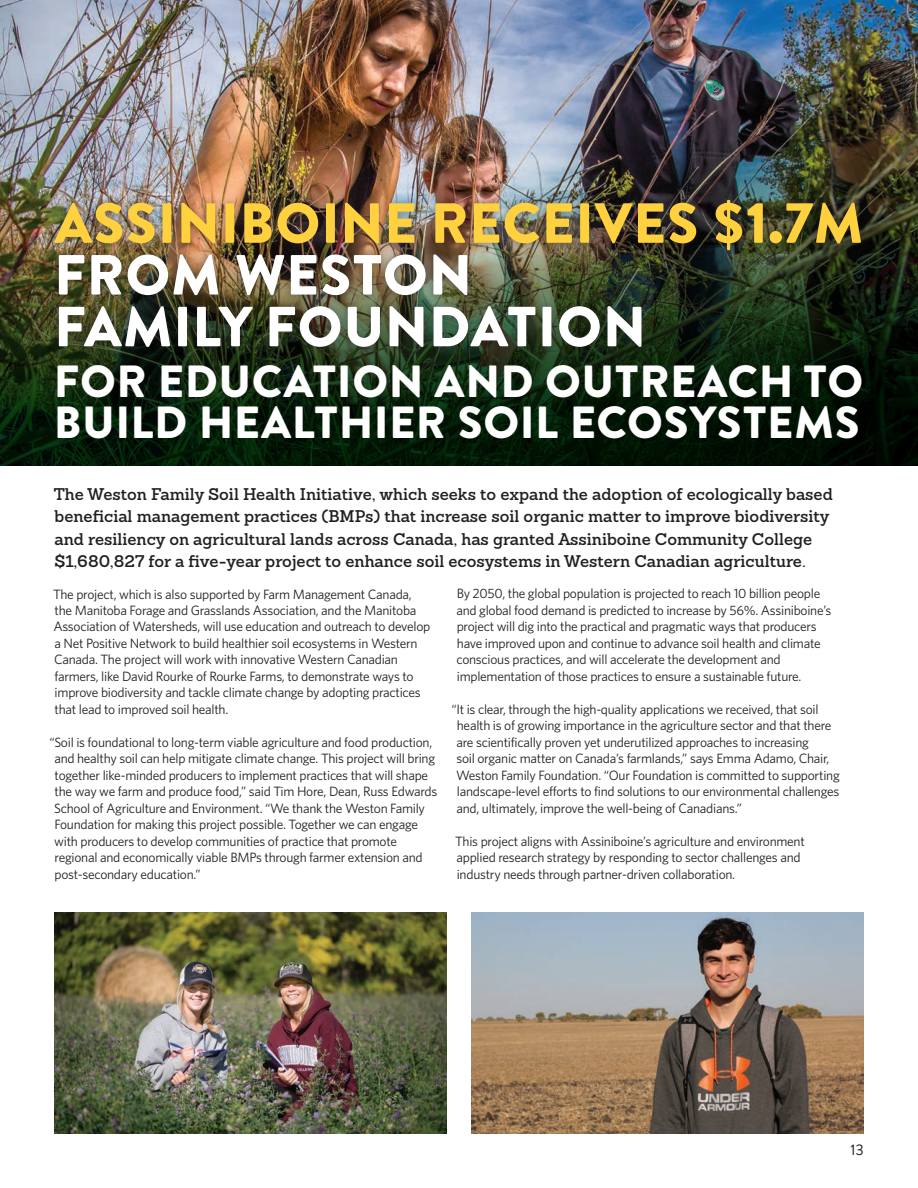
<style>
.page{position:relative;width:918px;height:1188px;background:#fff}
.page>*{position:absolute;margin:0;border:0;box-sizing:border-box;transform-origin:0 0}
.t1{font:900 56.4px/51.8px "Brandon Text";letter-spacing:.02em;color:#fff}
.t2{font:900 56.4px "Brandon Text";letter-spacing:.02em;color:#ffd13f}
.t3{font:900 45px/40.5px "Brandon Text";letter-spacing:.02em;color:#fff}
.t4{font:600 16.5px/22.5px "Sanchez";color:#231f20}
.t5{font:15px "Brandon Text";color:#231f20}
.t6{font:13.5px/16.5px "Whitney";letter-spacing:-.02em;color:#231f20}
</style>
<div class="page">
<img style="left:0;top:0;width:918px;height:215px">
<svg style="left:0;top:215px;width:918px;height:251px;background:#0b1e0a"></svg>
<div style="left:46px;top:192px;width:823px;height:164px;background:#231f20;opacity:.5"></div>
<img style="left:54px;top:912px;width:392px;height:222px">
<img style="left:472px;top:912px;width:392px;height:222px">
<h1 class="t2" style="left:54px;top:183px;width:810px">ASSINIBOINE RECEIVES $1.7M</h1>
<h1 class="t1" style="left:54px;top:248px;width:593px">FROM WESTON<br>FAMILY FOUNDATION</h1>
<h2 class="t3" style="left:54px;top:360px;width:811px">FOR EDUCATION AND OUTREACH TO<br>BUILD HEALTHIER SOIL ECOSYSTEMS</h2>
<p class="t4" style="left:54px;top:482px;width:781px">The Weston Family Soil Health Initiative, which seeks to expand the adoption of ecologically based beneficial management practices (BMPs) that increase soil organic matter to improve biodiversity and resiliency on agricultural lands across Canada, has granted Assiniboine Community College $1,680,827 for a five-year project to enhance soil ecosystems in Western Canadian agriculture.</p>
<p class="t6" style="left:53px;top:585px;width:379px">The project, which is also supported by Farm Management Canada, the Manitoba Forage and Grasslands Association, and the Manitoba Association of Watersheds, will use education and outreach to develop a Net Positive Network to build healthier soil ecosystems in Western Canada. The project will work with innovative Western Canadian farmers, like David Rourke of Rourke Farms, to demonstrate ways to improve biodiversity and tackle climate change by adopting practices that lead to improved soil health.</p>
<p class="t6" style="left:54px;top:734px;width:385px;text-indent:-5px">“Soil is foundational to long-term viable agriculture and food production, and healthy soil can help mitigate climate change. This project will bring together like-minded producers to implement practices that will shape the way we farm and produce food,” said Tim Hore, Dean, Russ Edwards School of Agriculture and Environment. “We thank the Weston Family Foundation for making this project possible. Together we can engage with producers to develop communities of practice that promote regional and economically viable BMPs through farmer extension and post-secondary education.”</p>
<p class="t6" style="left:456px;top:585px;width:377px">By 2050, the global population is projected to reach 10 billion people and global food demand is predicted to increase by 56%. Assiniboine’s project will dig into the practical and pragmatic ways that producers have improved upon and continue to advance soil health and climate conscious practices, and will accelerate the development and implementation of those practices to ensure a sustainable future.</p>
<p class="t6" style="left:456px;top:701px;width:385px;text-indent:-4px">“It is clear, through the high-quality applications we received, that soil health is of growing importance in the agriculture sector and that there are scientifically proven yet underutilized approaches to increasing<br>soil organic matter on Canada’s farmlands,” says Emma Adamo, Chair, Weston Family Foundation. “Our Foundation is committed to supporting landscape-level efforts to find solutions to our environmental challenges and, ultimately, improve the well-being of Canadians.”</p>
<p class="t6" style="left:455px;top:833px;width:351px">This project aligns with Assiniboine’s agriculture and environment applied research strategy by responding to sector challenges and industry needs through partner-driven collaboration.</p>
<p class="t5" style="left:851px;top:1139px;width:15px">13</p>
</div>
